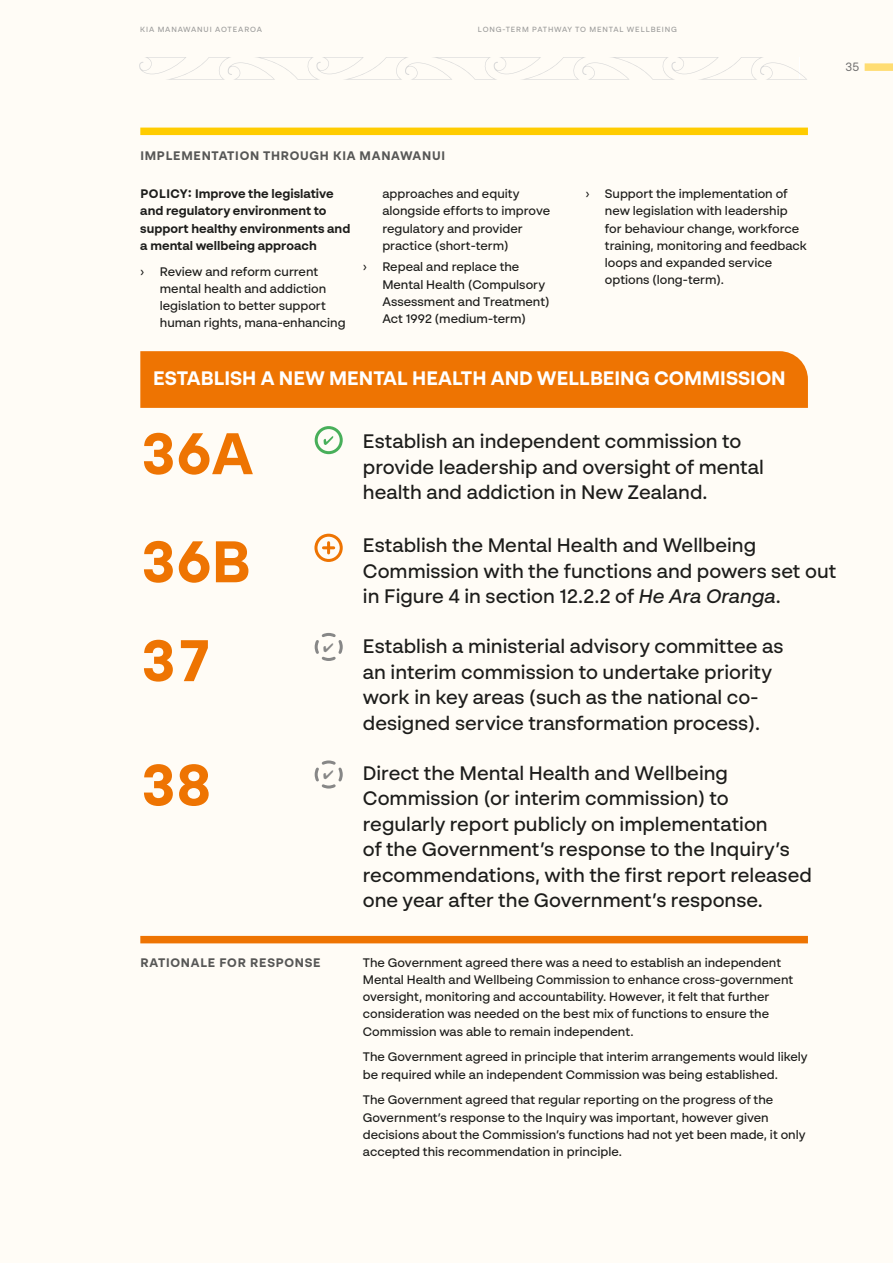
<style>
.page{position:relative;width:893px;height:1263px;background:#fffcf6}
.page>*{position:absolute;margin:0;border:0;box-sizing:border-box;transform-origin:0 0}
.t1{font:700 58.5px "BR Sonoma";color:#ee7402}
.Action_header{font:500 19.5px/25.5px "BR Sonoma";color:#1d1d1b}
.t2{font:700 19.5px "BR Sonoma";color:#fff}
.Table_text{font:500 12.3px/17.2px "BR Sonoma";color:#1d1d1b}
.Table_text-2{font:700 12.3px/17.2px "BR Sonoma";color:#1d1d1b}
.t3{font:700 12.3px "BR Sonoma";letter-spacing:.06em;color:#575756}
.t4{font:12px "BR Sonoma";color:#706f6f}
.t5{font:500 7.5px "BR Sonoma";letter-spacing:.11em;color:#9d9d9c}
.s1{font-weight:400}
.s2{font-style:italic}
</style>
<div class="page">
<div style="left:140px;top:128px;width:668px;height:7px;background:#fc0"></div>
<div style="left:140px;top:351px;width:668px;height:57px;background:#ee7402"></div>
<div style="left:140px;top:936px;width:668px;height:7px;background:#ee7402"></div>
<div style="left:315px;top:426px;width:28px;height:28px;border:3px solid #48af5a;border-radius:50%"></div>
<svg style="left:324px;top:436px;width:9px;height:9px"></svg>
<div style="left:314px;top:534px;width:29px;height:28px;border:3px solid #ee7402;border-radius:50%"></div>
<svg style="left:323px;top:543px;width:11px;height:10px"></svg>
<div style="left:865px;top:63px;width:28px;height:8px;background:#ffdd73"></div>
<svg style="left:139px;top:57px;width:668px;height:23px"></svg>
<svg style="left:314px;top:633px;width:29px;height:28px"></svg>
<svg style="left:314px;top:760px;width:29px;height:29px"></svg>
<p class="t5" style="left:140px;top:25px;width:123px">KIA MANAWANUI AOTEAROA</p>
<p class="t5" style="left:478px;top:25px;width:200px">LONG-TERM PATHWAY TO MENTAL WELLBEING</p>
<p class="t4" style="left:845px;top:59px;width:15px">35</p>
<h3 class="t3" style="left:140px;top:148px;width:306px">IMPLEMENTATION THROUGH KIA MANAWANUI</h3>
<p class="Table_text-2" style="left:140px;top:185px;width:212px">POLICY: Improve the legislative and regulatory environment to support healthy environments and a mental wellbeing approach</p>
<p class="Table_text" style="left:160px;top:262px;width:187px;text-indent:-20px"><span class="s1">›</span> Review and reform current mental health and addiction legislation to better support human rights, mana-enhancing</p>
<p class="Table_text" style="left:382px;top:185px;width:169px">approaches and equity alongside efforts to improve regulatory and provider practice (short-term)</p>
<p class="Table_text" style="left:382px;top:258px;width:169px;text-indent:-20px"><span class="s1">›</span> Repeal and replace the<br>Mental Health (Compulsory<br>Assessment and Treatment)<br>Act 1992 (medium-term)</p>
<p class="Table_text" style="left:605px;top:185px;width:204px;text-indent:-20px"><span class="s1">›</span> Support the implementation of new legislation with leadership for behaviour change, workforce training, monitoring and feedback loops and expanded service options (long-term).</p>
<h3 class="t2" style="left:153px;top:366px;width:634px">ESTABLISH A NEW MENTAL HEALTH AND WELLBEING COMMISSION</h3>
<h3 class="t1" style="left:140px;top:417px;width:114px">36A</h3>
<p class="Action_header" style="left:363px;top:428px;width:403px">Establish an independent commission to provide leadership and oversight of mental health and addiction in New Zealand.</p>
<h3 class="t1" style="left:140px;top:525px;width:112px">36B</h3>
<p class="Action_header" style="left:363px;top:532px;width:475px">Establish the Mental Health and Wellbeing<br>Commission with the functions and powers set out in Figure 4 in section 12.2.2 of <span class="s2">He Ara Oranga</span>.</p>
<h3 class="t1" style="left:140px;top:624px;width:73px">37</h3>
<p class="Action_header" style="left:363px;top:633px;width:422px">Establish a ministerial advisory committee as an interim commission to undertake priority work in key areas (such as the national co&shy;designed service transformation process).</p>
<h3 class="t1" style="left:140px;top:748px;width:73px">38</h3>
<p class="Action_header" style="left:363px;top:760px;width:450px">Direct the Mental Health and Wellbeing Commission (or interim commission) to regularly report publicly on implementation<br>of the Government’s response to the Inquiry’s recommendations, with the first report released one year after the Government’s response.</p>
<h3 class="t3" style="left:140px;top:955px;width:182px">RATIONALE FOR RESPONSE</h3>
<p class="Table_text" style="left:363px;top:953px;width:432px">The Government agreed there was a need to establish an independent Mental Health and Wellbeing Commission to enhance cross-government oversight, monitoring and accountability. However, it felt that further consideration was needed on the best mix of functions to ensure the Commission was able to remain independent.</p>
<p class="Table_text" style="left:363px;top:1048px;width:446px">The Government agreed in principle that interim arrangements would likely be required while an independent Commission was being established.</p>
<p class="Table_text" style="left:363px;top:1091px;width:444px">The Government agreed that regular reporting on the progress of the Government’s response to the Inquiry was important, however given decisions about the Commission’s functions had not yet been made, it only accepted this recommendation in principle.</p>
</div>
